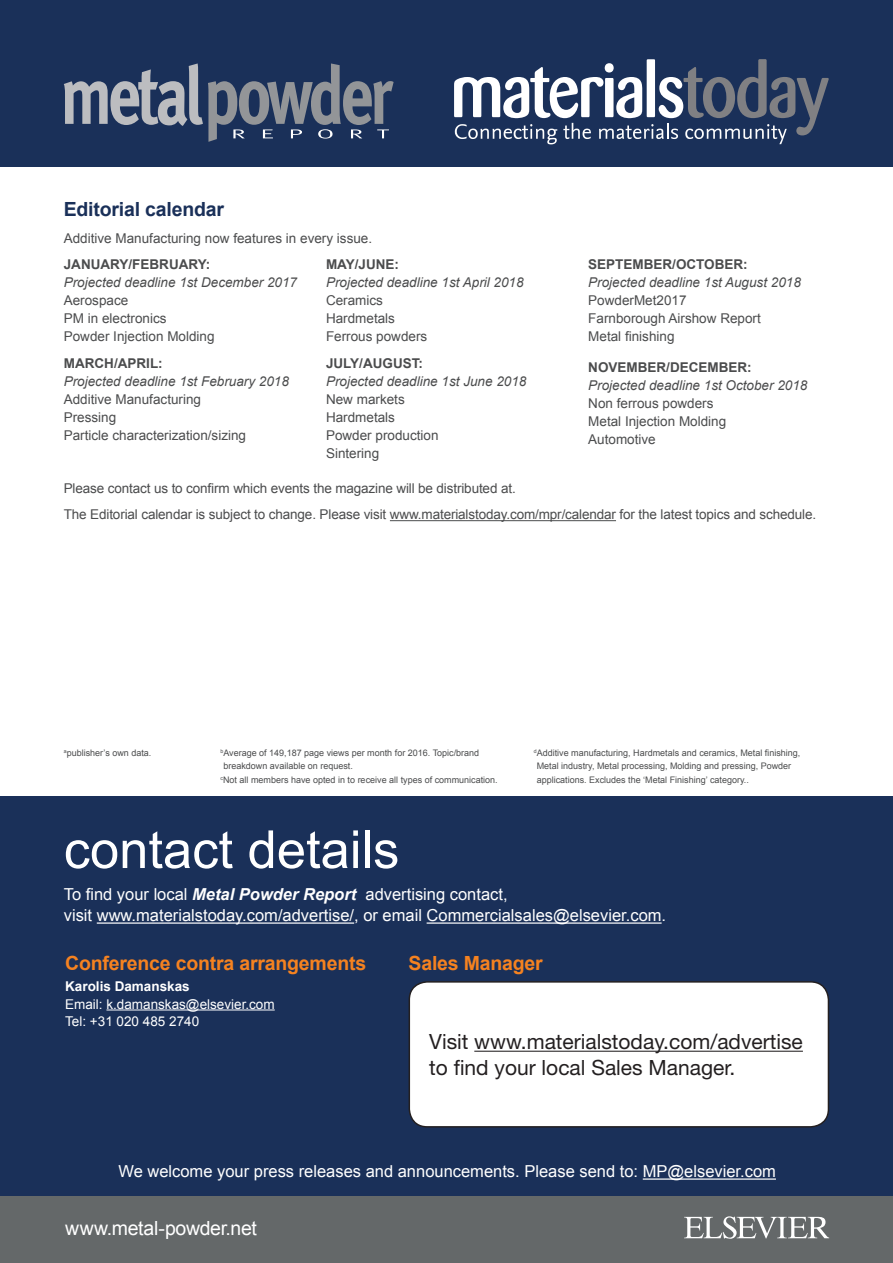
<style>
.page{position:relative;width:893px;height:1263px;background:#fff}
.page>*{position:absolute;margin:0;border:0;box-sizing:border-box;transform-origin:0 0}
.t1{font:52.5px "Arial";color:#fff}
.t2{font:21px/25.5px "Helvetica Neue LT Std";color:#231f20}
.t3{font:700 19.5px "Arial";letter-spacing:-.01em;color:#f58220}
.t4{font:19.5px "Arial";letter-spacing:-.015em;color:#fff}
.t5{font:700 19.5px "Arial";letter-spacing:-.01em;color:#1a3059}
.t6{font:16.5px/21px "Arial";color:#fff}
.t7{font:13.5px/18px "Arial";color:#4b4c4d}
.t8{font:italic 13.5px "Arial";color:#4b4c4d}
.t9{font:700 13.5px "Arial";color:#4b4c4d}
.t10{font:13.5px/17.4px "Arial";color:#fff}
.t11{font:700 13.5px "Arial";color:#fff}
.t12{font:9px/13.5px "Arial";color:#4b4c4d}
.s1{font-weight:700;font-style:italic}
</style>
<div class="page">
<div style="left:0;top:0;width:893px;height:167px;background:#1a3059"></div>
<div style="left:0;top:1196px;width:893px;height:67px;background:#646869"></div>
<hr style="left:390px;top:520px;width:226px;height:1px;background:#4b4c4d">
<svg style="left:454px;top:59px;width:375px;height:85px"></svg>
<svg style="left:684px;top:1216px;width:145px;height:23px"></svg>
<svg style="left:64px;top:63px;width:330px;height:79px"></svg>
<div style="left:0;top:796px;width:893px;height:399px;background:#1a3059"></div>
<hr style="left:97px;top:922px;width:257px;height:2px;background:#fff">
<hr style="left:427px;top:922px;width:235px;height:2px;background:#fff">
<hr style="left:643px;top:1178px;width:133px;height:2px;background:#fff">
<hr style="left:106px;top:1009px;width:169px;height:1px;background:#fff">
<div style="left:409px;top:982px;width:419px;height:145px;background:#fff;border-radius:18px"></div>
<hr style="left:474px;top:1051px;width:329px;height:1px;background:#231f20">
<div style="left:409px;top:981px;width:420px;height:146px;border:2px solid #231f20;border-radius:18px"></div>
<h3 class="t5" style="left:64px;top:196px;width:162px">Editorial calendar</h3>
<p class="t7" style="left:64px;top:229px;width:310px">Additive Manufacturing now features in every issue.</p>
<p class="t9" style="left:64px;top:256px;width:148px">JANUARY/FEBRUARY:</p>
<p class="t8" style="left:64px;top:274px;width:235px">Projected deadline 1st December 2017</p>
<p class="t7" style="left:64px;top:292px;width:152px">Aerospace<br>PM in electronics<br>Powder Injection Molding</p>
<p class="t9" style="left:64px;top:354px;width:100px">MARCH/APRIL:</p>
<p class="t8" style="left:64px;top:372px;width:227px">Projected deadline 1st February 2018</p>
<p class="t7" style="left:64px;top:390px;width:184px">Additive Manufacturing<br>Pressing<br>Particle characterization/sizing</p>
<p class="t9" style="left:588px;top:255px;width:161px">SEPTEMBER/OCTOBER:</p>
<p class="t8" style="left:588px;top:274px;width:214px">Projected deadline 1st August 2018</p>
<p class="t7" style="left:588px;top:291px;width:174px">PowderMet2017<br>Farnborough Airshow Report<br>Metal finishing</p>
<p class="t9" style="left:588px;top:358px;width:165px">NOVEMBER/DECEMBER:</p>
<p class="t8" style="left:588px;top:376px;width:221px">Projected deadline 1st October 2018</p>
<p class="t7" style="left:588px;top:394px;width:140px">Non ferrous powders<br>Metal Injection Molding<br>Automotive</p>
<p class="t7" style="left:64px;top:475px;width:754px;line-height:26.5px">Please contact us to confirm which events the magazine will be distributed at.<br>The Editorial calendar is subject to change. Please visit www.materialstoday.com/mpr/calendar for the latest topics and schedule.</p>
<p class="t9" style="left:326px;top:255px;width:75px">MAY/JUNE:</p>
<p class="t8" style="left:326px;top:274px;width:199px">Projected deadline 1st April 2018</p>
<p class="t7" style="left:326px;top:292px;width:103px">Ceramics<br>Hardmetals<br>Ferrous powders</p>
<p class="t9" style="left:326px;top:354px;width:99px">JULY/AUGUST:</p>
<p class="t8" style="left:326px;top:372px;width:202px">Projected deadline 1st June 2018</p>
<p class="t7" style="left:326px;top:390px;width:114px">New markets<br>Hardmetals<br>Powder production<br>Sintering</p>
<p class="t12" style="left:64px;top:746px;width:89px"><sup>a</sup>publisher’s own data.</p>
<p class="t12" style="left:220px;top:746px;width:260px"><sup>b</sup>Average of 149,187 page views per month for 2016. Topic/brand</p>
<p class="t12" style="left:223px;top:759px;width:131px">breakdown available on request.</p>
<p class="t12" style="left:220px;top:773px;width:279px"><sup>c</sup>Not all members have opted in to receive all types of communication.</p>
<p class="t12" style="left:537px;top:746px;width:265px;text-indent:-3px"><sup>d</sup>Additive manufacturing, Hardmetals and ceramics, Metal finishing,<br>Metal industry, Metal processing, Molding and pressing, Powder applications. Excludes the ‘Metal Finishing’ category..</p>
<h1 class="t1" style="left:64px;top:815px;width:337px">contact details</h1>
<p class="t6" style="left:64px;top:884px;width:604px">To find your local <span class="s1">Metal Powder Report</span> advertising contact,<br>visit www.materialstoday.com/advertise/, or email Commercialsales@elsevier.com.</p>
<h3 class="t3" style="left:65px;top:951px;width:303px">Conference contra arrangements</h3>
<p class="t11" style="left:65px;top:977px;width:126px">Karolis Damanskas</p>
<p class="t10" style="left:65px;top:995px;width:211px">Email: k.damanskas@elsevier.com<br>Tel: +31 020 485 2740</p>
<h3 class="t3" style="left:409px;top:951px;width:136px">Sales Manager</h3>
<h2 class="t2" style="left:429px;top:1028px;width:375px">Visit www.materialstoday.com/advertise to find your local Sales Manager.</h2>
<p class="t6" style="left:118px;top:1161px;width:659px">We welcome your press releases and announcements. Please send to: MP@elsevier.com</p>
<h3 class="t4" style="left:65px;top:1215px;width:193px">www.metal-powder.net</h3>
</div>
